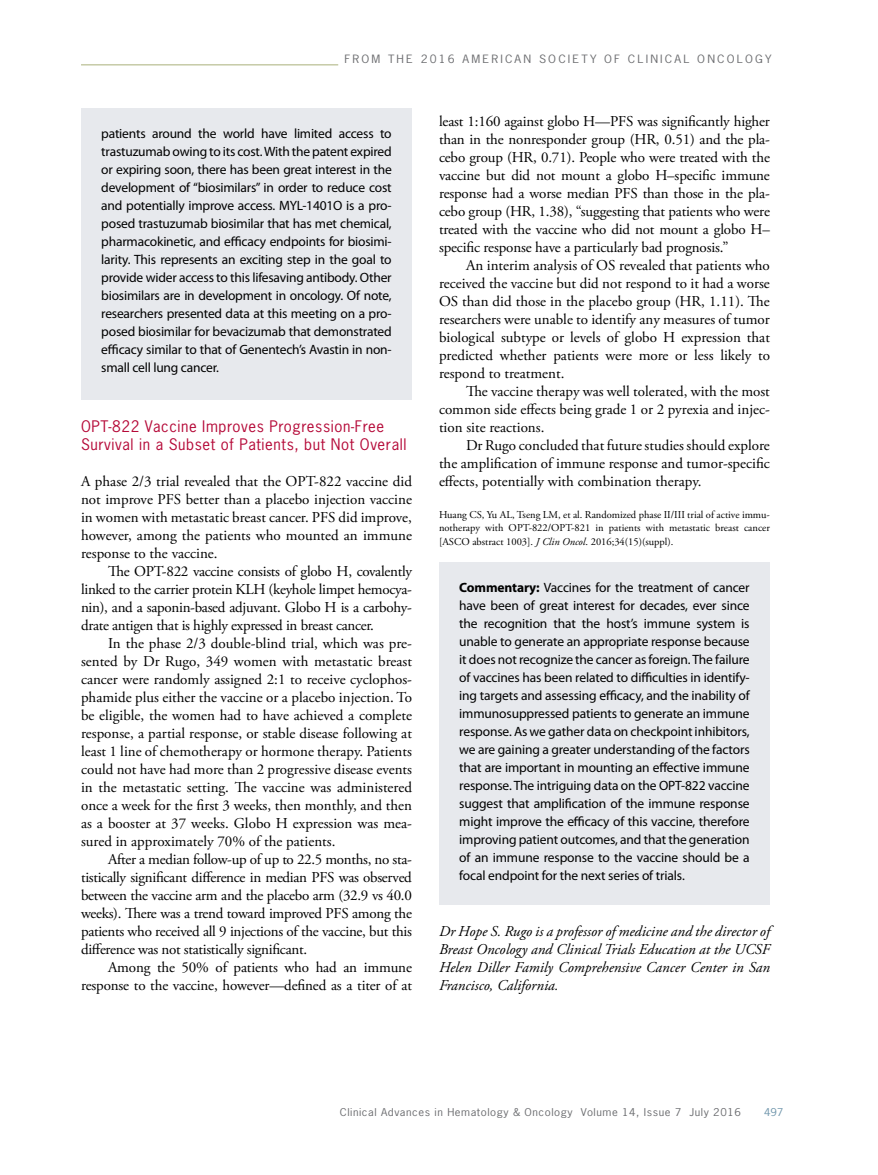
<style>
.page{position:relative;width:878px;height:1175px;background:#fff}
.page>*{position:absolute;margin:0;border:0;box-sizing:border-box;transform-origin:0 0}
.t1{font:15px/18px "Adobe Garamond Pro";letter-spacing:-.005em;color:#000;text-align:justify}
.t2{font:italic 15px/18px "Adobe Garamond Pro";color:#000;text-align:justify}
.t3{font:15px/18px "News Gothic Std";letter-spacing:.04em;color:#b50938}
.t4{font:13.5px/18px "Myriad Pro";letter-spacing:-.015em;color:#000;text-align:justify}
.t5{font:10.8px "News Gothic Std";letter-spacing:.18em;color:#6d6e71;scale:1.11 1}
.t6{font:10.5px/13.5px "Adobe Garamond Pro";color:#000;text-align:justify}
.t7{font:10.2px "News Gothic Std";letter-spacing:.05em;color:#6d6e71;scale:1.11 1}
.t8{font:10.2px "News Gothic Std";color:#7096ac;scale:1.11 1}
.s1{font-style:italic}
.s2{font-weight:700}
</style>
<div class="page">
<hr style="left:81px;top:65px;width:257px;height:1px;background:#a9b07b">
<div style="left:81px;top:108px;width:331px;height:291px;background:#e7e9ed"></div>
<div style="left:439px;top:562px;width:331px;height:342px;background:#e7e9ed"></div>
<p class="t5" style="left:344px;top:52px;width:386px">FROM THE 2016 AMERICAN SOCIETY OF CLINICAL ONCOLOGY</p>
<p class="t4" style="left:101px;top:125px;width:292px">patients around the world have limited access to trastuzumab owing to its cost. With the patent expired or expiring soon, there has been great interest in the development of “biosimilars” in order to reduce cost and potentially improve access. MYL-1401O is a pro&shy;posed trastuzumab biosimilar that has met chemical, pharmacokinetic, and efficacy endpoints for biosimi&shy;larity. This represents an exciting step in the goal to provide wider access to this lifesaving antibody. Other biosimilars are in development in oncology. Of note, researchers presented data at this meeting on a pro&shy;posed biosimilar for bevacizumab that demonstrated efficacy similar to that of Genentech’s Avastin in non&shy;small cell lung cancer.</p>
<p class="t3" style="left:81px;top:417px;width:327px">OPT-822 Vaccine Improves Progression-Free<br>Survival in a Subset of Patients, but Not Overall</p>
<p class="t1" style="left:81px;top:473px;width:332px">A phase 2/3 trial revealed that the OPT-822 vaccine did not improve PFS better than a placebo injection vaccine in women with metastatic breast cancer. PFS did improve, however, among the patients who mounted an immune response to the vaccine.</p>
<p class="t1" style="left:81px;top:563px;width:332px;text-indent:27px">The OPT-822 vaccine consists of globo H, covalently linked to the carrier protein KLH (keyhole limpet hemocya&shy;nin), and a saponin-based adjuvant. Globo H is a carbohy&shy;drate antigen that is highly expressed in breast cancer.</p>
<p class="t1" style="left:81px;top:635px;width:332px;text-indent:27px">In the phase 2/3 double-blind trial, which was pre&shy;sented by Dr Rugo, 349 women with metastatic breast cancer were randomly assigned 2:1 to receive cyclophos&shy;phamide plus either the vaccine or a placebo injection. To be eligible, the women had to have achieved a complete response, a partial response, or stable disease following at least 1 line of chemotherapy or hormone therapy. Patients could not have had more than 2 progressive disease events in the metastatic setting. The vaccine was administered once a week for the first 3 weeks, then monthly, and then as a booster at 37 weeks. Globo H expression was mea&shy;sured in approximately 70% of the patients.</p>
<p class="t1" style="left:81px;top:851px;width:332px;text-indent:27px">After a median follow-up of up to 22.5 months, no sta&shy;tistically significant difference in median PFS was observed between the vaccine arm and the placebo arm (32.9 vs 40.0 weeks). There was a trend toward improved PFS among the patients who received all 9 injections of the vaccine, but this difference was not statistically significant.</p>
<p class="t1" style="left:81px;top:959px;width:332px;text-align:right">Among the 50% of patients who had an immune response to the vaccine, however—defined as a titer of at</p>
<p class="t1" style="left:439px;top:113px;width:332px">least 1:160 against globo H—PFS was significantly higher than in the nonresponder group (HR, 0.51) and the pla&shy;cebo group (HR, 0.71). People who were treated with the vaccine but did not mount a globo H–specific immune response had a worse median PFS than those in the pla&shy;cebo group (HR, 1.38), “suggesting that patients who were treated with the vaccine who did not mount a globo H– specific response have a particularly bad prognosis.”</p>
<p class="t1" style="left:439px;top:257px;width:332px;text-indent:27px">An interim analysis of OS revealed that patients who received the vaccine but did not respond to it had a worse OS than did those in the placebo group (HR, 1.11). The researchers were unable to identify any measures of tumor biological subtype or levels of globo H expression that predicted whether patients were more or less likely to respond to treatment.</p>
<p class="t1" style="left:439px;top:383px;width:332px;text-indent:27px">The vaccine therapy was well tolerated, with the most common side effects being grade 1 or 2 pyrexia and injec&shy;tion site reactions.</p>
<p class="t1" style="left:439px;top:437px;width:332px;text-indent:27px">Dr Rugo concluded that future studies should explore the amplification of immune response and tumor-specific effects, potentially with combination therapy.</p>
<p class="t6" style="left:439px;top:508px;width:332px">Huang CS, Yu AL, Tseng LM, et al. Randomized phase II/III trial of active immu&shy;notherapy with OPT-822/OPT-821 in patients with metastatic breast cancer [ASCO abstract 1003]. <span class="s1">J Clin Oncol</span>. 2016;34(15)(suppl).</p>
<p class="t4" style="left:459px;top:578px;width:292px"><span class="s2">Commentary:</span> Vaccines for the treatment of cancer have been of great interest for decades, ever since the recognition that the host’s immune system is unable to generate an appropriate response because it does not recognize the cancer as foreign. The failure of vaccines has been related to difficulties in identify&shy;ing targets and assessing efficacy, and the inability of immunosuppressed patients to generate an immune response. As we gather data on checkpoint inhibitors, we are gaining a greater understanding of the factors that are important in mounting an effective immune response. The intriguing data on the OPT-822 vaccine suggest that amplification of the immune response might improve the efficacy of this vaccine, therefore improving patient outcomes, and that the generation of an immune response to the vaccine should be a focal endpoint for the next series of trials.</p>
<p class="t2" style="left:439px;top:923px;width:332px">Dr Hope S. Rugo is a professor of medicine and the director of Breast Oncology and Clinical Trials Education at the UCSF Helen Diller Family Comprehensive Cancer Center in San Francisco, California.</p>
<p class="t7" style="left:340px;top:1105px;width:363px">Clinical Advances in Hematology &amp; Oncology Volume 14, Issue 7 July 2016</p>
<p class="t8" style="left:764px;top:1105px;width:19px">497</p>
</div>
